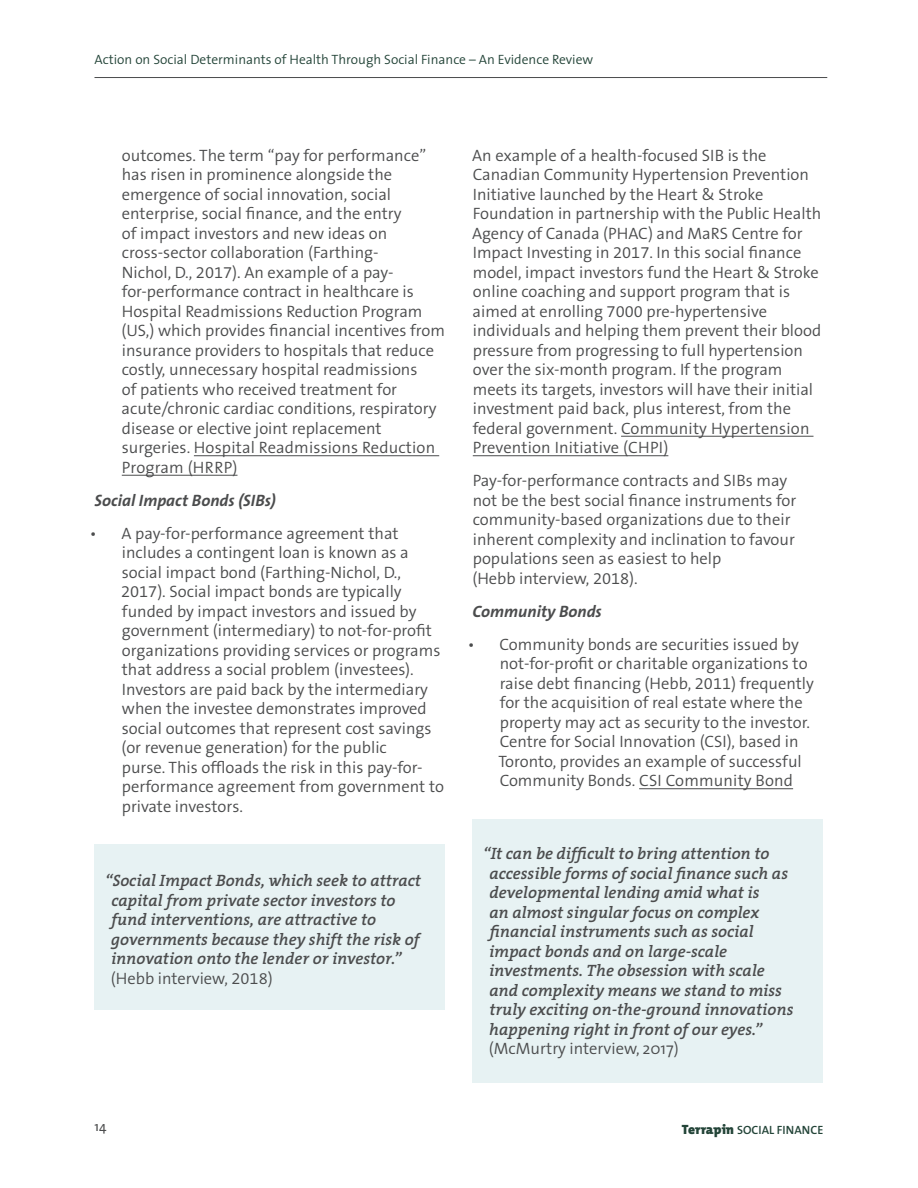
<style>
.page{position:relative;width:918px;height:1188px;background:#fff}
.page>*{position:absolute;margin:0;border:0;box-sizing:border-box;transform-origin:0 0}
.main_Body{font:300 16.5px/19.5px "The Sans B4";color:#4b4c4d}
.t1{font:italic 600 16.5px/19.5px "The Serif B6";color:#4b4c4d}
.main_Body-2{font:300 16.5px "The Sans";color:#4b4c4d}
.WORD__B7bold_italic{font:italic 700 16.5px "The Sans";color:#4b4c4d}
.WORD__B7bold_italic-2{font:italic 700 16.5px "The Sans B7";color:#4b4c4d}
.t2{font:300 13.5px "The Sans";color:#234438}
.t3{font:13.5px "The Sans";color:#4b4c4d}
.t4{font:600 12px "The Sans";color:#234438}
.s1{font-family:"The Sans"}
.s2{font-family:"The Mix";font-weight:900;font-size:13.5px}
</style>
<div class="page">
<hr style="left:94px;top:77px;width:733px;height:1px;background:#4b4c4d">
<hr style="left:194px;top:455px;width:245px;height:1px;background:#4b4c4d">
<hr style="left:122px;top:475px;width:116px;height:1px;background:#4b4c4d">
<div style="left:94px;top:845px;width:352px;height:165px;background:#e7f2f3"></div>
<hr style="left:621px;top:436px;width:193px;height:1px;background:#4b4c4d">
<hr style="left:473px;top:455px;width:195px;height:1px;background:#4b4c4d">
<hr style="left:639px;top:788px;width:154px;height:1px;background:#4b4c4d">
<div style="left:472px;top:820px;width:352px;height:263px;background:#e7f2f3"></div>
<p class="t2" style="left:94px;top:48px;width:500px">Action on Social Determinants of Health Through Social Finance – An Evidence Review</p>
<p class="main_Body" style="left:121px;top:146px;width:325px">outcomes. The term “pay for performance” has risen in prominence alongside the emergence of social innovation, social enterprise, social finance, and the entry<br>of impact investors and new ideas on cross-sector collaboration (Farthing-<br>Nichol, D., 2017). An example of a pay&shy;for-performance contract in healthcare is Hospital Readmissions Reduction Program (US,) which provides financial incentives from insurance providers to hospitals that reduce costly, unnecessary hospital readmissions<br>of patients who received treatment for acute/chronic cardiac conditions, respiratory disease or elective joint replacement surgeries. <span class="s1">Hospital Readmissions Reduction Program (HRRP)</span></p>
<p class="WORD__B7bold_italic" style="left:95px;top:486px;width:183px">Social Impact Bonds (SIBs)</p>
<p class="main_Body" style="left:121px;top:524px;width:325px;text-indent:-31px">• A pay-for-performance agreement that includes a contingent loan is known as a social impact bond (Farthing-Nichol, D., 2017). Social impact bonds are typically funded by impact investors and issued by government (intermediary) to not-for-profit organizations providing services or programs that address a social problem (investees).<br>Investors are paid back by the intermediary when the investee demonstrates improved social outcomes that represent cost savings (or revenue generation) for the public<br>purse. This offloads the risk in this pay-for&shy;performance agreement from government to private investors.</p>
<p class="t1" style="left:111px;top:871px;width:311px;text-indent:-6px">“Social Impact Bonds, which seek to attract capital from private sector investors to fund interventions, are attractive to governments because they shift the risk of innovation onto the lender or investor.”</p>
<p class="main_Body" style="left:111px;top:969px;width:163px">(Hebb interview, 2018)</p>
<p class="main_Body" style="left:472px;top:146px;width:351px">An example of a health-focused SIB is the Canadian Community Hypertension Prevention Initiative launched by the Heart &amp; Stroke Foundation in partnership with the Public Health Agency of Canada (PHAC) and MaRS Centre for Impact Investing in 2017. In this social finance model, impact investors fund the Heart &amp; Stroke online coaching and support program that is aimed at enrolling 7000 pre-hypertensive individuals and helping them prevent their blood pressure from progressing to full hypertension over the six-month program. If the program meets its targets, investors will have their initial investment paid back, plus interest, from the federal government. <span class="s1">Community Hypertension Prevention Initiative (CHPI)</span></p>
<p class="main_Body" style="left:472px;top:472px;width:325px">Pay-for-performance contracts and SIBs may not be the best social finance instruments for community-based organizations due to their inherent complexity and inclination to favour populations seen as easiest to help<br>(Hebb interview, 2018).</p>
<p class="WORD__B7bold_italic-2" style="left:472px;top:603px;width:131px">Community Bonds</p>
<p class="main_Body" style="left:498px;top:635px;width:317px;text-indent:-31px">• Community bonds are securities issued by not-for-profit or charitable organizations to raise debt financing (Hebb, 2011) frequently for the acquisition of real estate where the property may act as security to the investor.<br>Centre for Social Innovation (CSI), based in Toronto, provides an example of successful Community Bonds. <span class="s1">CSI Community Bond</span></p>
<p class="t1" style="left:489px;top:845px;width:306px;text-indent:-6px">“It can be difficult to bring attention to accessible forms of social finance such as developmental lending amid what is<br>an almost singular focus on complex financial instruments such as social impact bonds and on large-scale investments. The obsession with scale and complexity means we stand to miss truly exciting on-the-ground innovations happening right in front of our eyes.”</p>
<p class="main_Body-2" style="left:489px;top:1035px;width:191px">(McMurtry interview, 2017)</p>
<p class="t3" style="left:94px;top:1115px;width:13px">14</p>
<p class="t4" style="left:682px;top:1120px;width:143px"><span class="s2">Terrapin</span> SOCIAL FINANCE</p>
</div>
